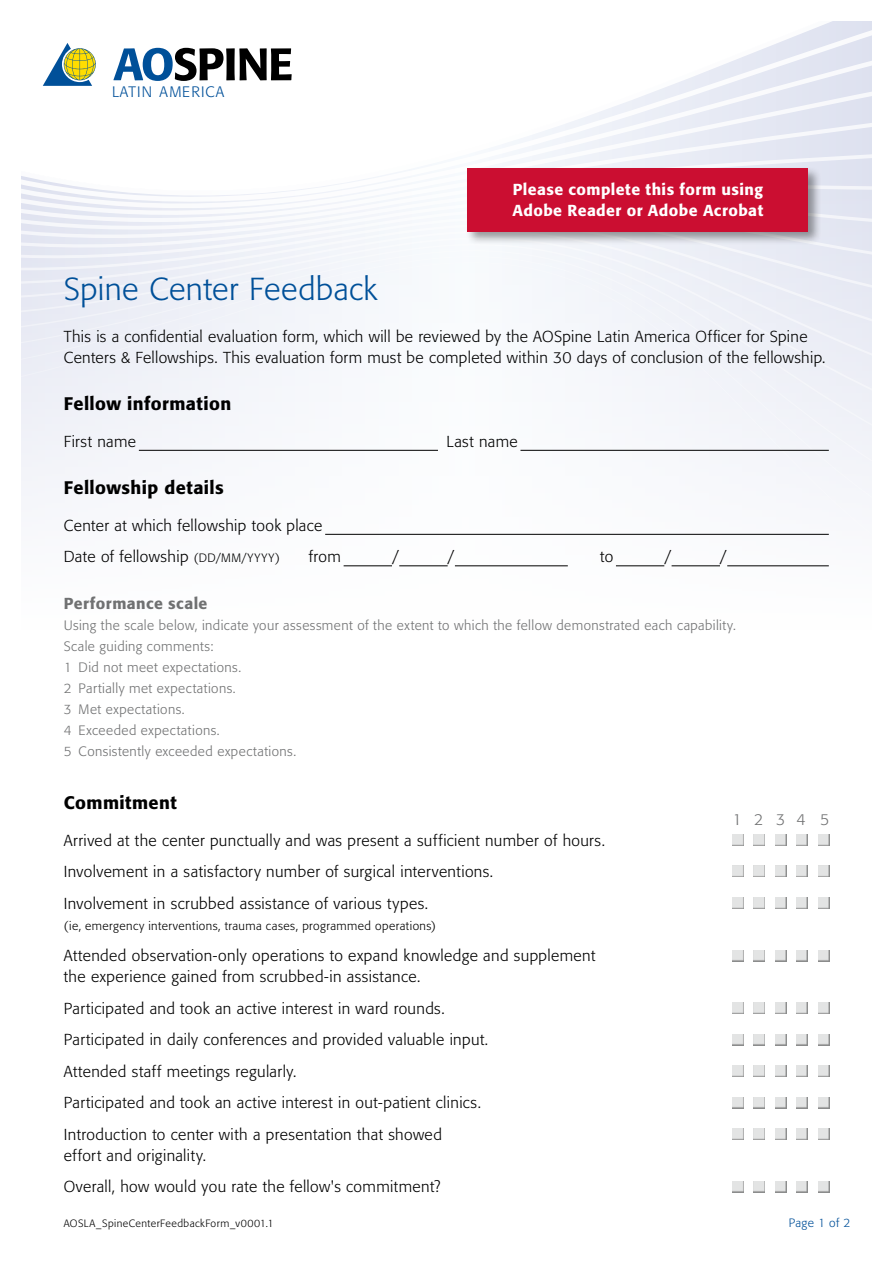
<style>
.page{position:relative;width:893px;height:1263px;background:#fff}
.page>*{position:absolute;margin:0;border:0;box-sizing:border-box;transform-origin:0 0}
.t1{font:300 31.5px "Formata BQ";letter-spacing:.015em;color:#005099}
.t2{font:500 18px "Formata BQ";letter-spacing:.02em;color:#000}
.t3{font:300 15.75px/31.5px "Formata BQ";letter-spacing:.025em;color:#000}
.t4{font:500 15.75px/21px "Formata BQ";letter-spacing:.03em;color:#fff}
.t5{font:500 15.75px "Formata BQ";letter-spacing:.03em;color:#707172}
.t6{font:300 15.75px "Formata BQ";color:#707172}
.t7{font:300 15px "Formata BQ";letter-spacing:.075em;color:#005099}
.t8{font:300 13.5px/21px "Formata BQ";letter-spacing:.03em;color:#707172}
.t9{font:300 12px "Formata BQ";letter-spacing:.035em;color:#000}
.t10{font:300 12px "Formata BQ";letter-spacing:.03em;color:#005099}
.t11{font:300 10.5px "Formata BQ";letter-spacing:.04em;color:#000}
.s1{font-size:12px}
</style>
<div class="page">
<svg style="left:155px;top:32px;width:717px;height:34px"></svg>
<svg style="left:42px;top:66px;width:830px;height:35px"></svg>
<svg style="left:533px;top:101px;width:339px;height:34px"></svg>
<svg style="left:409px;top:135px;width:463px;height:35px"></svg>
<svg style="left:21px;top:170px;width:851px;height:34px"></svg>
<svg style="left:21px;top:204px;width:851px;height:34px"></svg>
<svg style="left:21px;top:244px;width:851px;height:6px"></svg>
<svg style="left:21px;top:250px;width:851px;height:6px"></svg>
<svg style="left:21px;top:256px;width:851px;height:6px"></svg>
<svg style="left:21px;top:262px;width:851px;height:272px"></svg>
<div style="left:465px;top:166px;width:357px;height:79px;background:#000;opacity:.4"></div>
<div style="left:468px;top:168px;width:340px;height:63px;background:#cb0e31"></div>
<svg style="left:113px;top:48px;width:179px;height:33px"></svg>
<svg style="left:43px;top:43px;width:53px;height:43px"></svg>
<hr style="left:139px;top:450px;width:299px;height:1px;background:#000">
<hr style="left:520px;top:450px;width:309px;height:1px;background:#000">
<hr style="left:325px;top:534px;width:504px;height:1px;background:#000">
<hr style="left:344px;top:565px;width:48px;height:1px;background:#000">
<hr style="left:399px;top:565px;width:49px;height:1px;background:#000">
<hr style="left:455px;top:565px;width:113px;height:1px;background:#000">
<hr style="left:616px;top:565px;width:48px;height:1px;background:#000">
<hr style="left:672px;top:565px;width:48px;height:1px;background:#000">
<hr style="left:727px;top:565px;width:102px;height:1px;background:#000">
<div style="left:731px;top:834px;width:15px;height:13px;background:#000;opacity:.4"></div>
<div style="left:753px;top:834px;width:14px;height:13px;background:#000;opacity:.4"></div>
<div style="left:774px;top:834px;width:15px;height:13px;background:#000;opacity:.4"></div>
<div style="left:795px;top:834px;width:15px;height:13px;background:#000;opacity:.4"></div>
<div style="left:817px;top:834px;width:14px;height:13px;background:#000;opacity:.4"></div>
<div style="left:731px;top:865px;width:15px;height:14px;background:#000;opacity:.4"></div>
<div style="left:753px;top:865px;width:14px;height:14px;background:#000;opacity:.4"></div>
<div style="left:774px;top:865px;width:15px;height:14px;background:#000;opacity:.4"></div>
<div style="left:795px;top:865px;width:15px;height:14px;background:#000;opacity:.4"></div>
<div style="left:817px;top:865px;width:14px;height:14px;background:#000;opacity:.4"></div>
<div style="left:731px;top:897px;width:15px;height:13px;background:#000;opacity:.4"></div>
<div style="left:753px;top:897px;width:14px;height:13px;background:#000;opacity:.4"></div>
<div style="left:774px;top:897px;width:15px;height:13px;background:#000;opacity:.4"></div>
<div style="left:795px;top:897px;width:15px;height:13px;background:#000;opacity:.4"></div>
<div style="left:817px;top:897px;width:14px;height:13px;background:#000;opacity:.4"></div>
<div style="left:731px;top:949px;width:15px;height:14px;background:#000;opacity:.4"></div>
<div style="left:753px;top:949px;width:14px;height:14px;background:#000;opacity:.4"></div>
<div style="left:774px;top:949px;width:15px;height:14px;background:#000;opacity:.4"></div>
<div style="left:795px;top:949px;width:15px;height:14px;background:#000;opacity:.4"></div>
<div style="left:817px;top:949px;width:14px;height:14px;background:#000;opacity:.4"></div>
<div style="left:731px;top:1002px;width:15px;height:13px;background:#000;opacity:.4"></div>
<div style="left:753px;top:1002px;width:14px;height:13px;background:#000;opacity:.4"></div>
<div style="left:774px;top:1002px;width:15px;height:13px;background:#000;opacity:.4"></div>
<div style="left:795px;top:1002px;width:15px;height:13px;background:#000;opacity:.4"></div>
<div style="left:817px;top:1002px;width:14px;height:13px;background:#000;opacity:.4"></div>
<div style="left:731px;top:1033px;width:15px;height:14px;background:#000;opacity:.4"></div>
<div style="left:753px;top:1033px;width:14px;height:14px;background:#000;opacity:.4"></div>
<div style="left:774px;top:1033px;width:15px;height:14px;background:#000;opacity:.4"></div>
<div style="left:795px;top:1033px;width:15px;height:14px;background:#000;opacity:.4"></div>
<div style="left:817px;top:1033px;width:14px;height:14px;background:#000;opacity:.4"></div>
<div style="left:731px;top:1065px;width:15px;height:13px;background:#000;opacity:.4"></div>
<div style="left:753px;top:1065px;width:14px;height:13px;background:#000;opacity:.4"></div>
<div style="left:774px;top:1065px;width:15px;height:13px;background:#000;opacity:.4"></div>
<div style="left:795px;top:1065px;width:15px;height:13px;background:#000;opacity:.4"></div>
<div style="left:817px;top:1065px;width:14px;height:13px;background:#000;opacity:.4"></div>
<div style="left:731px;top:1096px;width:15px;height:14px;background:#000;opacity:.4"></div>
<div style="left:753px;top:1096px;width:14px;height:14px;background:#000;opacity:.4"></div>
<div style="left:774px;top:1096px;width:15px;height:14px;background:#000;opacity:.4"></div>
<div style="left:795px;top:1096px;width:15px;height:14px;background:#000;opacity:.4"></div>
<div style="left:817px;top:1096px;width:14px;height:14px;background:#000;opacity:.4"></div>
<div style="left:731px;top:1128px;width:15px;height:13px;background:#000;opacity:.4"></div>
<div style="left:753px;top:1128px;width:14px;height:13px;background:#000;opacity:.4"></div>
<div style="left:774px;top:1128px;width:15px;height:13px;background:#000;opacity:.4"></div>
<div style="left:795px;top:1128px;width:15px;height:13px;background:#000;opacity:.4"></div>
<div style="left:817px;top:1128px;width:14px;height:13px;background:#000;opacity:.4"></div>
<div style="left:731px;top:1180px;width:15px;height:14px;background:#000;opacity:.4"></div>
<div style="left:753px;top:1180px;width:14px;height:14px;background:#000;opacity:.4"></div>
<div style="left:774px;top:1180px;width:15px;height:14px;background:#000;opacity:.4"></div>
<div style="left:795px;top:1180px;width:15px;height:14px;background:#000;opacity:.4"></div>
<div style="left:817px;top:1180px;width:14px;height:14px;background:#000;opacity:.4"></div>
<p class="t7" style="left:112px;top:83px;width:114px">LATIN AMERICA</p>
<p class="t4" style="left:512px;top:178px;width:252px">Please complete this form using<br>Adobe Reader or Adobe Acrobat</p>
<h1 class="t1" style="left:64px;top:270px;width:315px">Spine Center Feedback</h1>
<p class="t3" style="left:64px;top:326px;width:763px;line-height:21px">This is a confidential evaluation form, which will be reviewed by the AOSpine Latin America Officer for Spine<br>Centers &amp; Fellowships. This evaluation form must be completed within 30 days of conclusion of the fellowship.</p>
<p class="t2" style="left:64px;top:392px;width:169px">Fellow information</p>
<p class="t3" style="left:64px;top:425px;width:74px">First name</p>
<p class="t3" style="left:446px;top:425px;width:73px">Last name</p>
<p class="t2" style="left:64px;top:476px;width:162px">Fellowship details</p>
<p class="t3" style="left:64px;top:509px;width:260px">Center at which fellowship took place<br>Date of fellowship <span class="s1">(DD/MM/YYYY)</span></p>
<p class="t3" style="left:309px;top:541px;width:34px">from</p>
<p class="t3" style="left:392px;top:541px;width:8px">/</p>
<p class="t3" style="left:448px;top:541px;width:8px">/</p>
<p class="t3" style="left:600px;top:541px;width:15px">to</p>
<p class="t3" style="left:664px;top:541px;width:8px">/</p>
<p class="t3" style="left:720px;top:541px;width:8px">/</p>
<p class="t5" style="left:64px;top:594px;width:145px">Performance scale</p>
<p class="t8" style="left:64px;top:615px;width:673px">Using the scale below, indicate your assessment of the extent to which the fellow demonstrated each capability.<br>Scale guiding comments:<br>1 Did not meet expectations.<br>2 Partially met expectations.<br>3 Met expectations.<br>4 Exceeded expectations.<br>5 Consistently exceeded expectations.</p>
<p class="t2" style="left:64px;top:791px;width:115px">Commitment</p>
<p class="t3" style="left:64px;top:824px;width:543px">Arrived at the center punctually and was present a sufficient number of hours.<br>Involvement in a satisfactory number of surgical interventions.<br>Involvement in scrubbed assistance of various types.</p>
<p class="t9" style="left:64px;top:918px;width:374px">(ie, emergency interventions, trauma cases, programmed operations)</p>
<p class="t3" style="left:64px;top:945px;width:533px;line-height:21px">Attended observation-only operations to expand knowledge and supplement the experience gained from scrubbed-in assistance.</p>
<p class="t3" style="left:64px;top:992px;width:426px">Participated and took an active interest in ward rounds.<br>Participated in daily conferences and provided valuable input.<br>Attended staff meetings regularly.<br>Participated and took an active interest in out-patient clinics.<br>Introduction to center with a presentation that showed</p>
<p class="t3" style="left:64px;top:1139px;width:378px">effort and originality.<br>Overall, how would you rate the fellow's commitment?</p>
<p class="t6" style="left:733px;top:810px;width:98px">1 2 345</p>
<p class="t11" style="left:64px;top:1217px;width:211px">AOSLA_SpineCenterFeedbackForm_v0001.1</p>
<p class="t10" style="left:789px;top:1216px;width:63px">Page 1 of 2</p>
</div>
